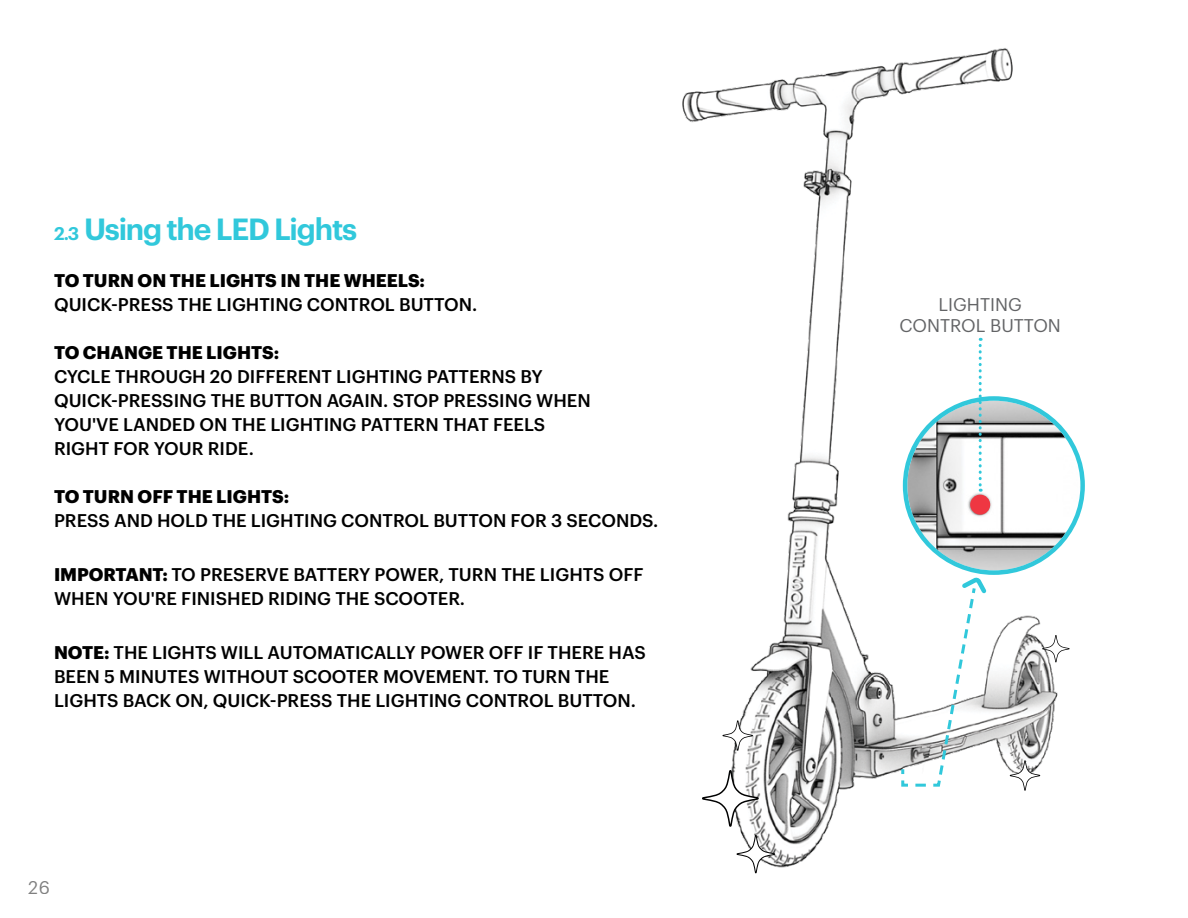
<style>
.page{position:relative;width:1188px;height:918px;background:#fff}
.page>*{position:absolute;margin:0;border:0;box-sizing:border-box;transform-origin:0 0}
.t1{font:600 30px "Graphik";letter-spacing:-.04em;color:#31c8db}
.discriptors{font:500 18px/24px "Graphik";color:#000}
.blue_bullets{font:500 18px/24px "Graphik";color:#000}
.discriptors-2{font:700 18px "Graphik";color:#000}
.t2{font:18px "Graphik";color:#636466}
.blue_bullets-2{font:700 18px "Graphik";color:#000}
.t3{font:18px "Graphik";color:#000}
.s1{font-size:18px}
.s2{font-weight:700}
</style>
<div class="page">
<img style="left:682px;top:48px;width:403px;height:826px">
<svg style="left:702px;top:770px;width:57px;height:57px"></svg>
<svg style="left:723px;top:720px;width:30px;height:31px"></svg>
<svg style="left:737px;top:835px;width:38px;height:38px"></svg>
<svg style="left:1042px;top:635px;width:28px;height:27px"></svg>
<svg style="left:1010px;top:760px;width:30px;height:31px"></svg>
<svg style="left:900px;top:574px;width:90px;height:214px"></svg>
<svg style="left:979px;top:338px;width:3px;height:154px"></svg>
<div style="left:970px;top:495px;width:20px;height:20px;background:#ef3742;border-radius:50%"></div>
<p class="t1" style="left:54px;top:207px;width:305px"><span class="s1">2.3</span> Using the LED Lights</p>
<p class="discriptors-2" style="left:54px;top:267px;width:373px">TO TURN ON THE LIGHTS IN THE WHEELS:</p>
<p class="discriptors" style="left:54px;top:291px;width:425px">QUICK-PRESS THE LIGHTING CONTROL BUTTON.</p>
<p class="blue_bullets-2" style="left:54px;top:339px;width:227px">TO CHANGE THE LIGHTS:</p>
<p class="discriptors" style="left:54px;top:363px;width:538px">CYCLE THROUGH 20 DIFFERENT LIGHTING PATTERNS BY<br>QUICK-PRESSING THE BUTTON AGAIN. STOP PRESSING WHEN</p>
<p class="discriptors" style="left:54px;top:411px;width:493px">YOU'VE LANDED ON THE LIGHTING PATTERN THAT FEELS</p>
<p class="discriptors" style="left:54px;top:435px;width:201px">RIGHT FOR YOUR RIDE.</p>
<p class="discriptors-2" style="left:54px;top:483px;width:237px">TO TURN OFF THE LIGHTS:</p>
<p class="discriptors" style="left:54px;top:507px;width:606px">PRESS AND HOLD THE LIGHTING CONTROL BUTTON FOR 3 SECONDS.</p>
<p class="blue_bullets" style="left:54px;top:561px;width:591px"><span class="s2">IMPORTANT:</span> TO PRESERVE BATTERY POWER, TURN THE LIGHTS OFF<br>WHEN YOU'RE FINISHED RIDING THE SCOOTER.</p>
<p class="blue_bullets" style="left:54px;top:639px;width:593px"><span class="s2">NOTE:</span> THE LIGHTS WILL AUTOMATICALLY POWER OFF IF THERE HAS<br>BEEN 5 MINUTES WITHOUT SCOOTER MOVEMENT. TO TURN THE<br>LIGHTS BACK ON, QUICK-PRESS THE LIGHTING CONTROL BUTTON.</p>
<p class="t3" style="left:28px;top:874px;width:23px">26</p>
<p class="t2" style="left:939px;top:291px;width:85px">LIGHTING</p>
<p class="t2" style="left:899px;top:312px;width:163px">CONTROL BUTTON</p>
</div>
